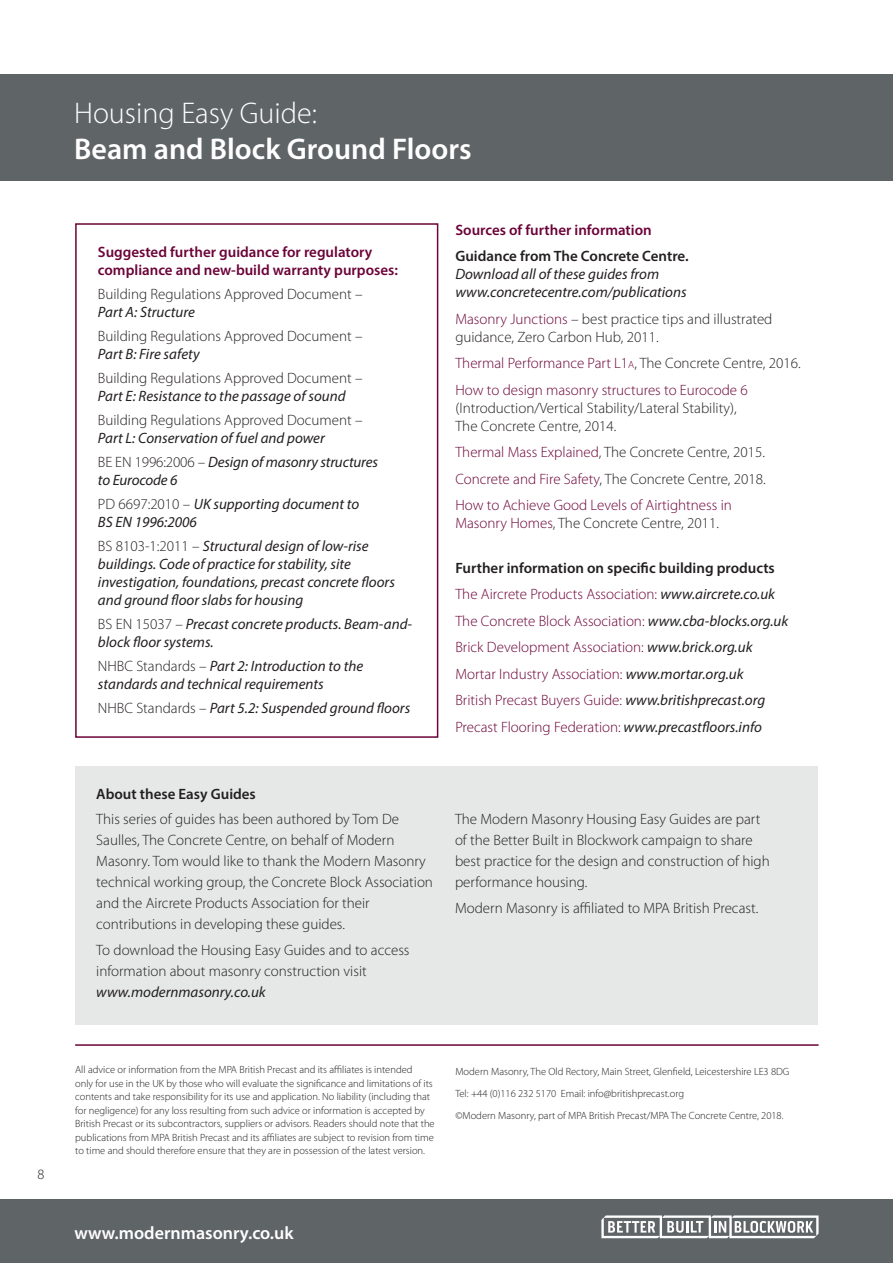
<style>
.page{position:relative;width:893px;height:1263px;background:#fff}
.page>*{position:absolute;margin:0;border:0;box-sizing:border-box;transform-origin:0 0}
.t1{font:600 30px "Myriad Pro";color:#fff}
.t2{font:300 30px "Myriad Pro";color:#fff}
.t3{font:600 18px "Myriad Pro";color:#fff}
.t4{font:300 15px/21px "Myriad Pro";color:#231f20}
.t5{font:italic 15px/18px "Myriad Pro";color:#231f20}
.t6{font:300 15px/26.5px "Myriad Pro";color:#6b0338}
.t7{font:600 15px/18px "Myriad Pro";color:#6b0338}
.t8{font:600 15px "Myriad Pro";color:#231f20}
.t9{font:300 14.25px "Myriad Pro";color:#231f20}
.t10{font:300 10.5px/13.5px "Myriad Pro";color:#231f20}
.s1{font-weight:300;font-style:normal}
.s2{color:#6b0338}
.s3{font-size:10.5px}
.s4{color:#231f20}
.s5{font-weight:600;color:#231f20}
.s6{font-weight:400;font-style:italic;color:#231f20}
</style>
<div class="page">
<div style="left:0;top:74px;width:893px;height:107px;background:#5f6567"></div>
<div style="left:0;top:1199px;width:893px;height:64px;background:#5f6567"></div>
<hr style="left:75px;top:1044px;width:744px;height:2px;background:#6b0338">
<div style="left:75px;top:766px;width:743px;height:258px;background:#e6e8e8"></div>
<div style="left:75px;top:223px;width:363px;height:515px;border:2px solid #6b0338"></div>
<svg style="left:601px;top:1215px;width:218px;height:23px"></svg>
<p class="t9" style="left:37px;top:1166px;width:8px">8</p>
<h1 class="t2" style="left:74px;top:96px;width:244px">Housing Easy Guide:</h1>
<h1 class="t1" style="left:74px;top:130px;width:399px">Beam and Block Ground Floors</h1>
<p class="t7" style="left:98px;top:243px;width:301px">Suggested further guidance for regulatory compliance and new-build warranty purposes:</p>
<p class="t4" style="left:98px;top:284px;width:266px">Building Regulations Approved Document –</p>
<p class="t5" style="left:98px;top:303px;width:98px">Part A: Structure</p>
<p class="t4" style="left:98px;top:326px;width:266px">Building Regulations Approved Document –</p>
<p class="t5" style="left:98px;top:345px;width:103px">Part B: Fire safety</p>
<p class="t4" style="left:98px;top:368px;width:266px">Building Regulations Approved Document –</p>
<p class="t5" style="left:98px;top:387px;width:249px">Part E: Resistance to the passage of sound</p>
<p class="t4" style="left:98px;top:410px;width:266px">Building Regulations Approved Document –</p>
<p class="t5" style="left:98px;top:426px;width:282px;line-height:24px">Part L: Conservation of fuel and power<br><span class="s1">BE EN 1996:2006 –</span> Design of masonry structures</p>
<p class="t5" style="left:98px;top:468px;width:263px;line-height:24px">to Eurocode 6<br><span class="s1">PD 6697:2010 –</span> UK supporting document to</p>
<p class="t5" style="left:98px;top:510px;width:272px;line-height:24px">BS EN 1996:2006<br><span class="s1">BS 8103-1:2011 –</span> Structural design of low-rise</p>
<p class="t5" style="left:98px;top:555px;width:299px">buildings. Code of practice for stability, site investigation, foundations, precast concrete floors and ground floor slabs for housing</p>
<p class="t5" style="left:98px;top:615px;width:316px"><span class="s1">BS EN 15037 –</span> Precast concrete products. Beam-and&shy;block floor systems.</p>
<p class="t5" style="left:98px;top:657px;width:267px"><span class="s1">NHBC Standards –</span> Part 2: Introduction to the standards and technical requirements</p>
<p class="t5" style="left:98px;top:699px;width:314px"><span class="s1">NHBC Standards –</span> Part 5.2: Suspended ground floors</p>
<p class="t8" style="left:96px;top:784px;width:161px">About these Easy Guides</p>
<p class="t4" style="left:96px;top:809px;width:338px">This series of guides has been authored by Tom De Saulles, The Concrete Centre, on behalf of Modern Masonry. Tom would like to thank the Modern Masonry technical working group, the Concrete Block Association and the Aircrete Products Association for their contributions in developing these guides.</p>
<p class="t4" style="left:96px;top:939px;width:315px">To download the Housing Easy Guides and to access information about masonry construction visit</p>
<p class="t5" style="left:96px;top:982px;width:171px">www.modernmasonry.co.uk</p>
<p class="t7" style="left:455px;top:220px;width:198px">Sources of further information</p>
<p class="t8" style="left:455px;top:246px;width:235px">Guidance from The Concrete Centre.</p>
<p class="t5" style="left:455px;top:265px;width:233px">Download all of these guides from www.concretecentre.com/publications</p>
<p class="t4" style="left:455px;top:310px;width:319px;line-height:18px"><span class="s2">Masonry Junctions</span> – best practice tips and illustrated guidance, Zero Carbon Hub, 2011.</p>
<p class="t6" style="left:455px;top:350px;width:347px">Thermal Performance Part L1<span class="s3">A</span><span class="s4">, The Concrete Centre, 2016.<br></span>How to design masonry structures to Eurocode 6</p>
<p class="t4" style="left:455px;top:399px;width:283px;line-height:18px">(Introduction/Vertical Stability/Lateral Stability),<br>The Concrete Centre, 2014.</p>
<p class="t6" style="left:455px;top:439px;width:312px;text-align:justify">Thermal Mass Explained<span class="s4">, The Concrete Centre, 2015.<br></span>Concrete and Fire Safety<span class="s4">, The Concrete Centre, 2018.<br></span>How to Achieve Good Levels of Airtightness in</p>
<p class="t4" style="left:455px;top:513px;width:265px"><span class="s2">Masonry Homes</span>, The Concrete Centre, 2011.</p>
<p class="t6" style="left:455px;top:554px;width:334px"><span class="s5">Further information on specific building products </span>The Aircrete Products Association: <span class="s6">www.aircrete.co.uk </span>The Concrete Block Association: <span class="s6">www.cba-blocks.org.uk </span>Brick Development Association: <span class="s6">www.brick.org.uk </span>Mortar Industry Association: <span class="s6">www.mortar.org.uk<br></span>British Precast Buyers Guide: <span class="s6">www.britishprecast.org </span>Precast Flooring Federation: <span class="s6">www.precastfloors.info</span></p>
<p class="t4" style="left:455px;top:809px;width:316px">The Modern Masonry Housing Easy Guides are part of the Better Built in Blockwork campaign to share best practice for the design and construction of high performance housing.</p>
<p class="t4" style="left:455px;top:897px;width:305px">Modern Masonry is affiliated to MPA British Precast.</p>
<p class="t10" style="left:75px;top:1063px;width:361px">All advice or information from the MPA British Precast and its affiliates is intended<br>only for use in the UK by those who will evaluate the significance and limitations of its contents and take responsibility for its use and application. No liability (including that for negligence) for any loss resulting from such advice or information is accepted by British Precast or its subcontractors, suppliers or advisors. Readers should note that the publications from MPA British Precast and its affiliates are subject to revision from time to time and should therefore ensure that they are in possession of the latest version.</p>
<p class="t10" style="left:455px;top:1060px;width:336px;line-height:22px">Modern Masonry, The Old Rectory, Main Street, Glenfield, Leicestershire LE3 8DG<br>Tel: +44 (0)116 232 5170 Email: info@britishprecast.org<br>©Modern Masonry, part of MPA British Precast/MPA The Concrete Centre, 2018.</p>
<p class="t3" style="left:74px;top:1221px;width:221px">www.modernmasonry.co.uk</p>
</div>
